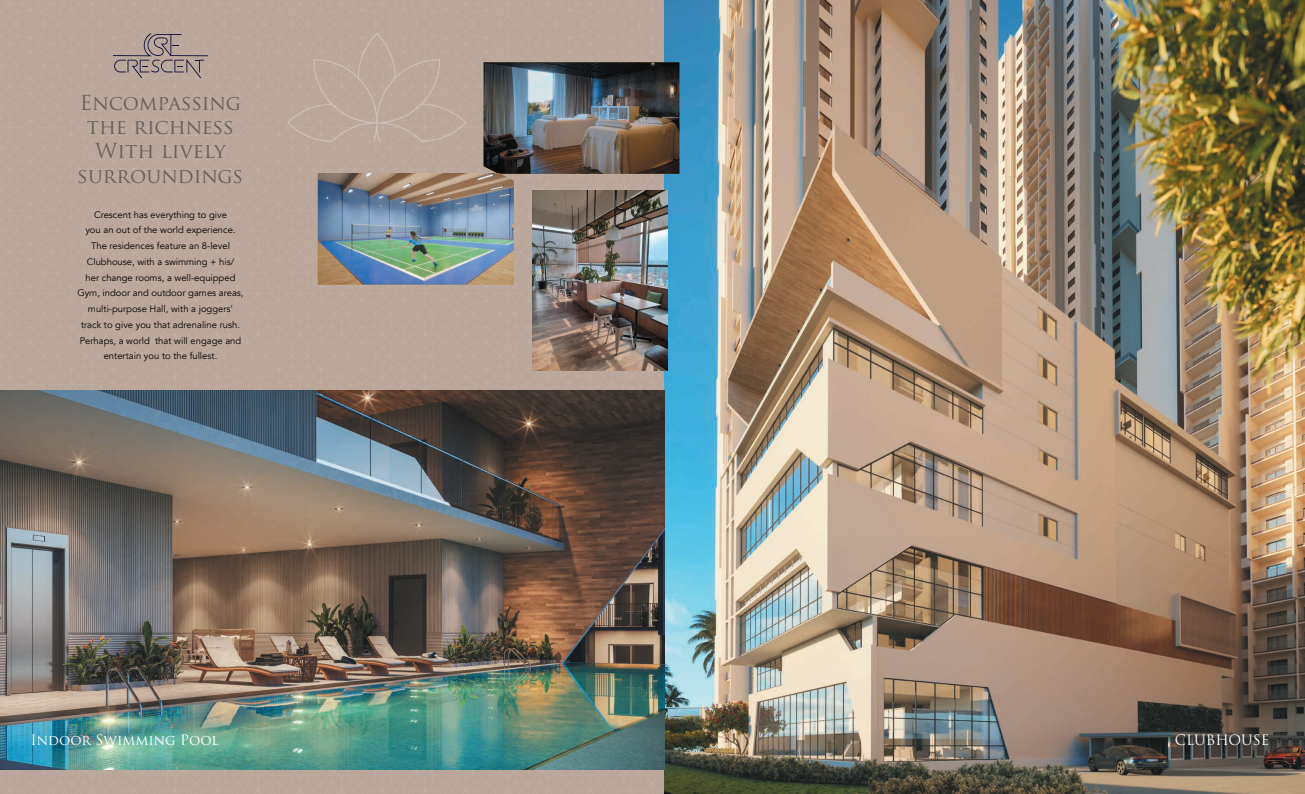
<style>
.page{position:relative;width:1305px;height:794px;background:#fff}
.page>*{position:absolute;margin:0;border:0;box-sizing:border-box;transform-origin:0 0}
.t1{font:20.12px/24.2px "Trajan Pro";color:#65605c;text-align:center}
.t2{font:14px "Trajan Pro";color:#fff}
.t3{font:9.45px/15.8px "Avenir";color:#000;text-align:center}
</style>
<div class="page">
<div style="left:0;top:0;width:664px;height:794px;background:#baa69a"></div>
<img style="left:664px;top:0;width:640px;height:794px">
<img style="left:318px;top:62px;width:361px;height:223px">
<img style="left:318px;top:173px;width:195px;height:112px">
<img style="left:0;top:391px;width:664px;height:378px">
<svg style="left:113px;top:33px;width:95px;height:45px;background:#a89791"></svg>
<img style="left:532px;top:191px;width:135px;height:179px">
<img style="left:288px;top:25px;width:181px;height:117px">
<p class="t1" style="left:80px;top:90px;width:163px">Encompassing the richness</p>
<p class="t1" style="left:78px;top:139px;width:167px">With lively surroundings</p>
<p class="t3" style="left:77px;top:207px;width:168px">Crescent has everything to give<br>you an out of the world experience.<br>The residences feature an 8-level Clubhouse, with a swimming + his/<br>her change rooms, a well-equipped Gym, indoor and outdoor games areas, multi-purpose Hall, with a joggers’ track to give you that adrenaline rush.<br>Perhaps, a world that will engage and entertain you to the fullest.</p>
<p class="t2" style="left:30px;top:731px;width:190px">Indoor Swimming Pool</p>
<p class="t2" style="left:1174px;top:731px;width:96px">CLUBHOUSE</p>
</div>
